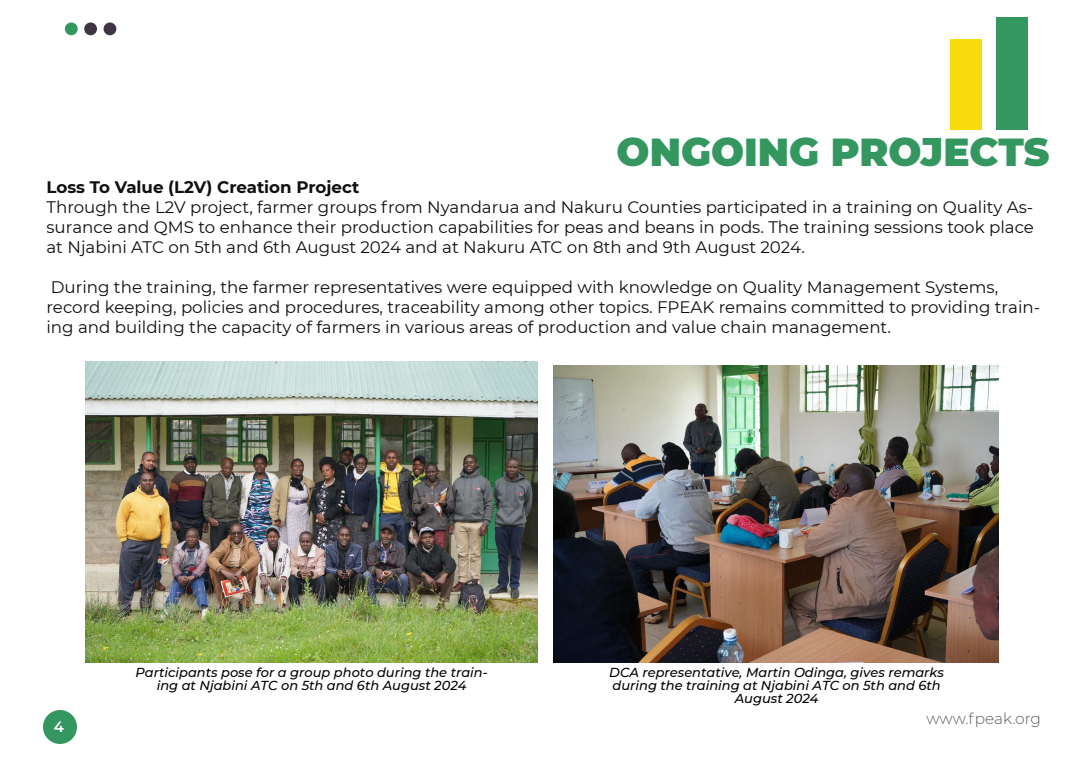
<style>
.page{position:relative;width:1092px;height:768px;background:#fff}
.page>*{position:absolute;margin:0;border:0;box-sizing:border-box;transform-origin:0 0}
.t1{font:900 39px "Montserrat";color:#349760}
.t2{font:16.7px/20px "Montserrat";color:#0f0f0f;text-align:justify}
.t3{font:700 16.7px "Montserrat";color:#0f0f0f}
.t4{font:300 15.4px "Montserrat";color:#5d5e5e}
.t5{font:600 15px "Montserrat";color:#fff}
.t6{font:italic 500 13px/13px "Montserrat";color:#000;text-align:center}
</style>
<div class="page">
<div style="left:997px;top:17px;width:31px;height:112px;background:#349760"></div>
<div style="left:951px;top:39px;width:31px;height:90px;background:#f9dc0b"></div>
<div style="left:65px;top:22px;width:13px;height:13px;background:#349760;border-radius:50%"></div>
<div style="left:84px;top:22px;width:13px;height:13px;background:#3d3544;border-radius:50%"></div>
<div style="left:104px;top:22px;width:12px;height:13px;background:#3d3544;border-radius:50%"></div>
<div style="left:43px;top:710px;width:34px;height:34px;background:#349760;border-radius:50%"></div>
<img style="left:86px;top:362px;width:451px;height:300px">
<img style="left:554px;top:366px;width:445px;height:296px">
<h1 class="t1" style="left:617px;top:123px;width:434px">ONGOING PROJECTS</h1>
<p class="t3" style="left:46px;top:175px;width:314px">Loss To Value (L2V) Creation Project</p>
<p class="t2" style="left:46px;top:197px;width:989px">Through the L2V project, farmer groups from Nyandarua and Nakuru Counties participated in a training on Quality As&shy;surance and QMS to enhance their production capabilities for peas and beans in pods. The training sessions took place at Njabini ATC on 5th and 6th August 2024 and at Nakuru ATC on 8th and 9th August 2024.</p>
<p class="t2" style="left:46px;top:277px;width:995px;text-align:left">During the training, the farmer representatives were equipped with knowledge on Quality Management Systems, record keeping, policies and procedures, traceability among other topics. FPEAK remains committed to providing train&shy;ing and building the capacity of farmers in various areas of production and value chain management.</p>
<p class="t5" style="left:54px;top:716px;width:12px">4</p>
<p class="t6" style="left:136px;top:665px;width:354px">Participants pose for a group photo during the train&shy;ing at Njabini ATC on 5th and 6th August 2024</p>
<p class="t6" style="left:609px;top:665px;width:336px">DCA representative, Martin Odinga, gives remarks during the training at Njabini ATC on 5th and 6th<br>August 2024</p>
<p class="t4" style="left:926px;top:708px;width:116px">www.fpeak.org</p>
</div>
